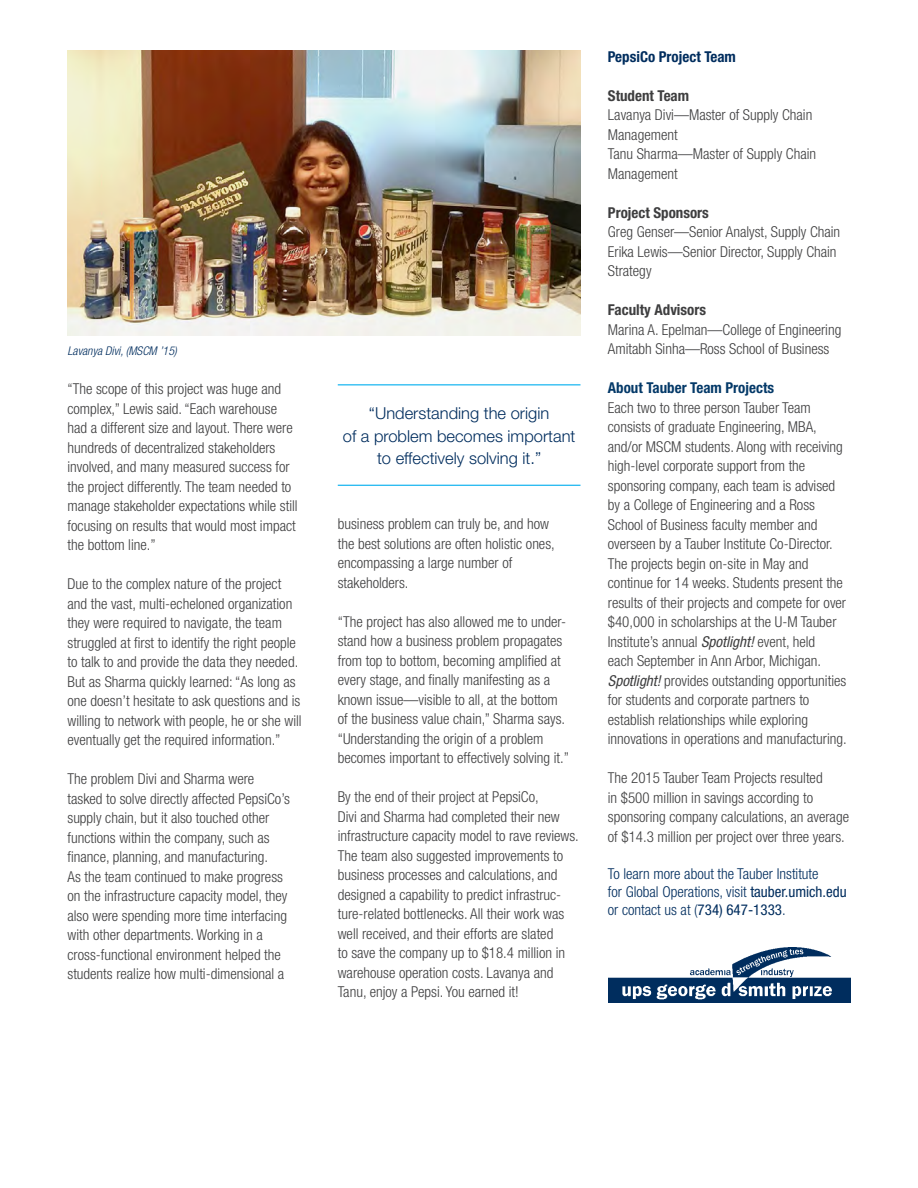
<style>
.page{position:relative;width:918px;height:1188px;background:#fff}
.page>*{position:absolute;margin:0;border:0;box-sizing:border-box;transform-origin:0 0}
.White_Paper_Pull_Quo{font:300 16.5px/22.5px "Helvetica Neue";color:#002d5e;text-align:center}
.White_Paper_Para{font:300 condensed 15px/19.5px "Helvetica Neue";color:#3e3e3f}
.White_Paper_Photo_Ca{font:300 condensed 15px/18px "Helvetica Neue";color:#002d5e}
.White_Paper_Para-2{font:700 condensed 15px "Helvetica Neue";color:#3e3e3f}
.White_Paper_Para-3{font:700 condensed 15px "Helvetica Neue";color:#043968}
.White_Paper_Para-4{font:700 condensed 15px "Helvetica Neue";color:#002d5e}
.White_Paper_Photo_Ca-2{font:italic 300 condensed 12px "Helvetica Neue";color:#002d5e}
.s1{font-weight:400;font-style:italic}
.s2{font-weight:400}
</style>
<div class="page">
<img style="left:608px;top:947px;width:242px;height:56px">
<img style="left:68px;top:50px;width:512px;height:285px">
<hr style="left:338px;top:384px;width:242px;height:1px;background:#00aeef">
<hr style="left:338px;top:485px;width:242px;height:1px;background:#00aeef">
<p class="White_Paper_Photo_Ca-2" style="left:68px;top:344px;width:111px">Lavanya Divi, (MSCM ’15)</p>
<p class="White_Paper_Para" style="left:68px;top:379px;width:232px">“The scope of this project was huge and complex,” Lewis said. “Each warehouse had a different size and layout. There were hundreds of decentralized stakeholders involved, and many measured success for the project differently. The team needed to manage stakeholder expectations while still focusing on results that would most impact the bottom line.”</p>
<p class="White_Paper_Para" style="left:68px;top:574px;width:236px">Due to the complex nature of the project and the vast, multi-echeloned organization they were required to navigate, the team struggled at first to identify the right people to talk to and provide the data they needed.<br>But as Sharma quickly learned: “As long as one doesn’t hesitate to ask questions and is willing to network with people, he or she will eventually get the required information.”</p>
<p class="White_Paper_Para" style="left:68px;top:769px;width:224px">The problem Divi and Sharma were tasked to solve directly affected PepsiCo’s supply chain, but it also touched other functions within the company, such as finance, planning, and manufacturing.<br>As the team continued to make progress on the infrastructure capacity model, they also were spending more time interfacing with other departments. Working in a cross-functional environment helped the students realize how multi-dimensional a</p>
<p class="White_Paper_Pull_Quo" style="left:343px;top:402px;width:234px">“Understanding the origin<br>of a problem becomes important to effectively solving it.”</p>
<p class="White_Paper_Para" style="left:338px;top:514px;width:219px">business problem can truly be, and how the best solutions are often holistic ones, encompassing a large number of stakeholders.</p>
<p class="White_Paper_Para" style="left:338px;top:612px;width:233px">“The project has also allowed me to under&shy;stand how a business problem propagates from top to bottom, becoming amplified at every stage, and finally manifesting as a known issue—visible to all, at the bottom of the business value chain,” Sharma says. “Understanding the origin of a problem becomes important to effectively solving it.”</p>
<p class="White_Paper_Para" style="left:338px;top:787px;width:243px">By the end of their project at PepsiCo,<br>Divi and Sharma had completed their new infrastructure capacity model to rave reviews.<br>The team also suggested improvements to business processes and calculations, and designed a capability to predict infrastruc&shy;ture-related bottlenecks. All their work was well received, and their efforts are slated<br>to save the company up to $18.4 million in warehouse operation costs. Lavanya and Tanu, enjoy a Pepsi. You earned it!</p>
<p class="White_Paper_Para-4" style="left:608px;top:48px;width:130px">PepsiCo Project Team</p>
<p class="White_Paper_Para-2" style="left:608px;top:87px;width:83px">Student Team</p>
<p class="White_Paper_Para" style="left:608px;top:105px;width:206px">Lavanya Divi—Master of Supply Chain<br>Management</p>
<p class="White_Paper_Para" style="left:608px;top:144px;width:210px">Tanu Sharma—Master of Supply Chain<br>Management</p>
<p class="White_Paper_Para-2" style="left:608px;top:204px;width:103px">Project Sponsors</p>
<p class="White_Paper_Para" style="left:608px;top:222px;width:234px">Greg Genser—Senior Analyst, Supply Chain</p>
<p class="White_Paper_Para" style="left:608px;top:242px;width:230px">Erika Lewis—Senior Director, Supply Chain<br>Strategy</p>
<p class="White_Paper_Para-2" style="left:608px;top:301px;width:100px">Faculty Advisors</p>
<p class="White_Paper_Para" style="left:608px;top:320px;width:235px">Marina A. Epelman—College of Engineering</p>
<p class="White_Paper_Para" style="left:608px;top:339px;width:223px">Amitabh Sinha—Ross School of Business</p>
<p class="White_Paper_Para-3" style="left:608px;top:379px;width:168px">About Tauber Team Projects</p>
<p class="White_Paper_Para" style="left:608px;top:398px;width:240px">Each two to three person Tauber Team consists of graduate Engineering, MBA, and/or MSCM students. Along with receiving high-level corporate support from the sponsoring company, each team is advised by a College of Engineering and a Ross School of Business faculty member and overseen by a Tauber Institute Co-Director.<br>The projects begin on-site in May and continue for 14 weeks. Students present the results of their projects and compete for over $40,000 in scholarships at the U-M Tauber Institute’s annual <span class="s1">Spotlight!</span> event, held<br>each September in Ann Arbor, Michigan.<br><span class="s1">Spotlight!</span> provides outstanding opportunities for students and corporate partners to establish relationships while exploring innovations in operations and manufacturing.</p>
<p class="White_Paper_Para" style="left:608px;top:768px;width:243px">The 2015 Tauber Team Projects resulted<br>in $500 million in savings according to sponsoring company calculations, an average of $14.3 million per project over three years.</p>
<p class="White_Paper_Photo_Ca" style="left:608px;top:865px;width:240px">To learn more about the Tauber Institute<br>for Global Operations, visit <span class="s2">tauber.umich.edu </span>or contact us at (<span class="s2">734) 647-1333</span>.</p>
</div>
